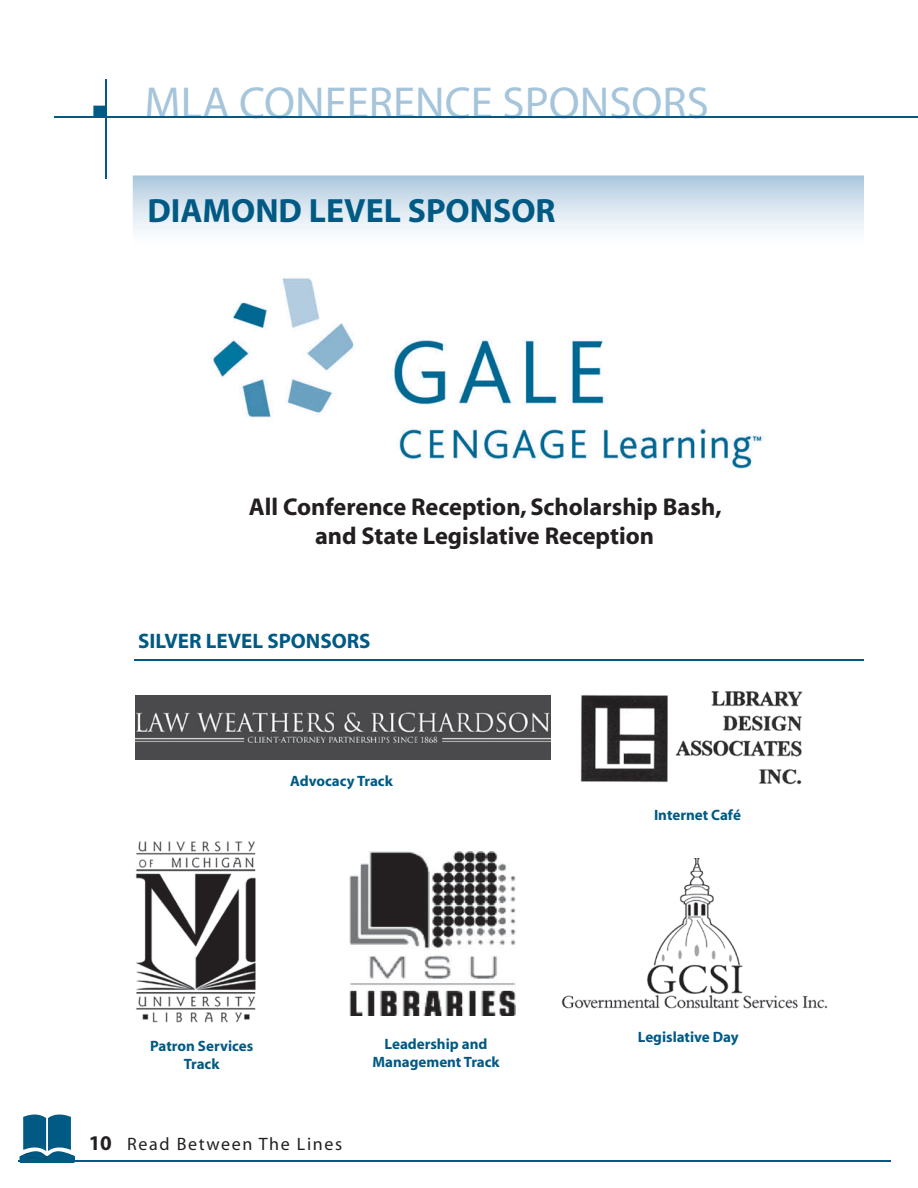
<style>
.page{position:relative;width:918px;height:1188px;background:#fff}
.page>*{position:absolute;margin:0;border:0;box-sizing:border-box;transform-origin:0 0}
.t1{font:45px "Myriad";color:#a6c5da}
.t2{font:700 33.75px "Myriad";color:#005a84}
.t3{font:700 24.3px/29.2px "Myriad";color:#231f20;text-align:center}
.t4{font:700 21px "Myriad";color:#005a84}
.t5{font:18px "Myriad";letter-spacing:.09em;color:#231f20}
.t6{font:700 15px/18px "Myriad";color:#005a84;text-align:center}
.s1{font-weight:700;font-size:21px}
</style>
<div class="page">
<hr style="left:18px;top:1160px;width:873px;height:2px;background:#005a84">
<div style="left:20px;top:1156px;width:55px;height:6px;background:#005a84"></div>
<svg style="left:20px;top:1115px;width:55px;height:44px"></svg>
<hr style="left:54px;top:117px;width:864px;height:1px;background:#005a84">
<hr style="left:105px;top:80px;width:1px;height:99px;background:#005a84">
<svg style="left:93px;top:106px;width:12px;height:11px"></svg>
<img style="left:211px;top:278px;width:553px;height:191px">
<svg style="left:133px;top:176px;width:731px;height:56px;background:#d3e1ec"></svg>
<img style="left:135px;top:696px;width:416px;height:63px">
<img style="left:580px;top:691px;width:223px;height:94px">
<img style="left:135px;top:841px;width:121px;height:182px">
<img style="left:349px;top:851px;width:167px;height:165px">
<img style="left:561px;top:859px;width:267px;height:150px">
<hr style="left:135px;top:659px;width:729px;height:1px;background:#005a84">
<h1 class="t1" style="left:145px;top:81px;width:566px">MLA CONFERENCE SPONSORS</h1>
<h2 class="t2" style="left:147px;top:193px;width:410px">DIAMOND LEVEL SPONSOR</h2>
<h3 class="t3" style="left:249px;top:493px;width:474px">All Conference Reception, Scholarship Bash, and State Legislative Reception</h3>
<h3 class="t4" style="left:138px;top:630px;width:234px">SILVER LEVEL SPONSORS</h3>
<p class="t6" style="left:290px;top:773px;width:104px">Advocacy Track</p>
<p class="t6" style="left:150px;top:1037px;width:105px">Patron Services<br>Track</p>
<p class="t6" style="left:372px;top:1036px;width:129px">Leadership and<br>Management Track</p>
<p class="t5" style="left:89px;top:1135px;width:255px"><span class="s1">10</span> Read Between The Lines</p>
<p class="t6" style="left:654px;top:806px;width:88px">Internet Café</p>
<p class="t6" style="left:638px;top:1028px;width:102px">Legislative Day</p>
</div>
